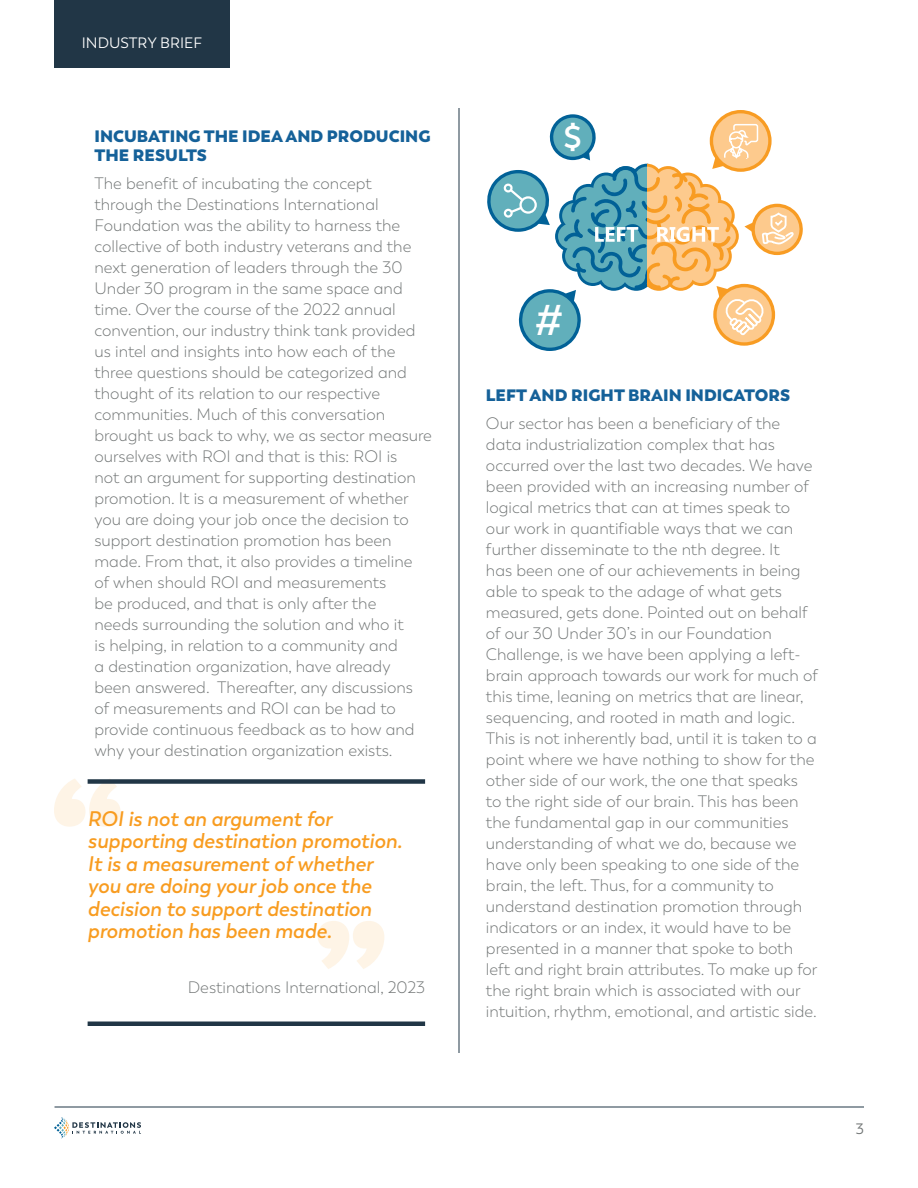
<style>
.page{position:relative;width:918px;height:1188px;background:#fff}
.page>*{position:absolute;margin:0;border:0;box-sizing:border-box;transform-origin:0 0}
.t1{font:600 42.9px "Trenda";color:#fff}
.t2{font:600 36.45px "Trenda";color:#fff}
.t3{font:italic 600 21px/22.5px "Trenda";color:#f89c20}
.t4{font:300 16.5px/21px "Trenda";color:#6f7373}
.t5{font:800 16.5px/19.5px "Trenda";color:#156199}
.t6{font:15px "Trenda";color:#fff}
.t7{font:15px "Trenda";color:#6f7373}
</style>
<div class="page">
<div style="left:54px;top:0;width:176px;height:68px;background:#213646"></div>
<hr style="left:55px;top:1107px;width:809px;height:1px;background:#213646">
<svg style="left:54px;top:1117px;width:87px;height:21px"></svg>
<hr style="left:459px;top:108px;width:1px;height:945px;background:#213646">
<svg style="left:487px;top:110px;width:316px;height:241px"></svg>
<svg style="left:318px;top:921px;width:66px;height:48px"></svg>
<svg style="left:54px;top:779px;width:67px;height:48px"></svg>
<div style="left:88px;top:779px;width:337px;height:5px;background:#213646"></div>
<hr style="left:88px;top:1022px;width:337px;height:4px;background:#213646">
<p class="t6" style="left:82px;top:34px;width:122px">INDUSTRY BRIEF</p>
<p class="t5" style="left:94px;top:126px;width:338px">INCUBATING THE IDEA AND PRODUCING<br>THE RESULTS</p>
<p class="t4" style="left:94px;top:173px;width:339px">The benefit of incubating the concept through the Destinations International Foundation was the ability to harness the collective of both industry veterans and the next generation of leaders through the 30<br>Under 30 program in the same space and time. Over the course of the 2022 annual convention, our industry think tank provided us intel and insights into how each of the three questions should be categorized and thought of its relation to our respective communities. Much of this conversation brought us back to why, we as sector measure ourselves with ROI and that is this: ROI is<br>not an argument for supporting destination promotion. It is a measurement of whether you are doing your job once the decision to support destination promotion has been made. From that, it also provides a timeline<br>of when should ROI and measurements<br>be produced, and that is only after the<br>needs surrounding the solution and who it<br>is helping, in relation to a community and<br>a destination organization, have already<br>been answered. Thereafter, any discussions of measurements and ROI can be had to provide continuous feedback as to how and why your destination organization exists.</p>
<p class="t3" style="left:88px;top:808px;width:316px">ROI is not an argument for supporting destination promotion.<br>It is a measurement of whether you are doing your job once the decision to support destination promotion has been made.</p>
<p class="t4" style="left:188px;top:977px;width:239px">Destinations International, 2023</p>
<h2 class="t2" style="left:563px;top:116px;width:20px">$</h2>
<h1 class="t1" style="left:535px;top:294px;width:30px">#</h1>
<p class="t5" style="left:486px;top:386px;width:306px">LEFT AND RIGHT BRAIN INDICATORS</p>
<p class="t4" style="left:486px;top:413px;width:334px">Our sector has been a beneficiary of the data industrialization complex that has occurred over the last two decades. We have been provided with an increasing number of logical metrics that can at times speak to our work in quantifiable ways that we can further disseminate to the nth degree. It<br>has been one of our achievements in being able to speak to the adage of what gets measured, gets done. Pointed out on behalf of our 30 Under 30’s in our Foundation Challenge, is we have been applying a left&shy;brain approach towards our work for much of this time, leaning on metrics that are linear, sequencing, and rooted in math and logic.<br>This is not inherently bad, until it is taken to a point where we have nothing to show for the other side of our work, the one that speaks<br>to the right side of our brain. This has been the fundamental gap in our communities understanding of what we do, because we have only been speaking to one side of the brain, the left. Thus, for a community to understand destination promotion through indicators or an index, it would have to be presented in a manner that spoke to both left and right brain attributes. To make up for the right brain which is associated with our intuition, rhythm, emotional, and artistic side.</p>
<p class="t7" style="left:856px;top:1120px;width:10px">3</p>
</div>
